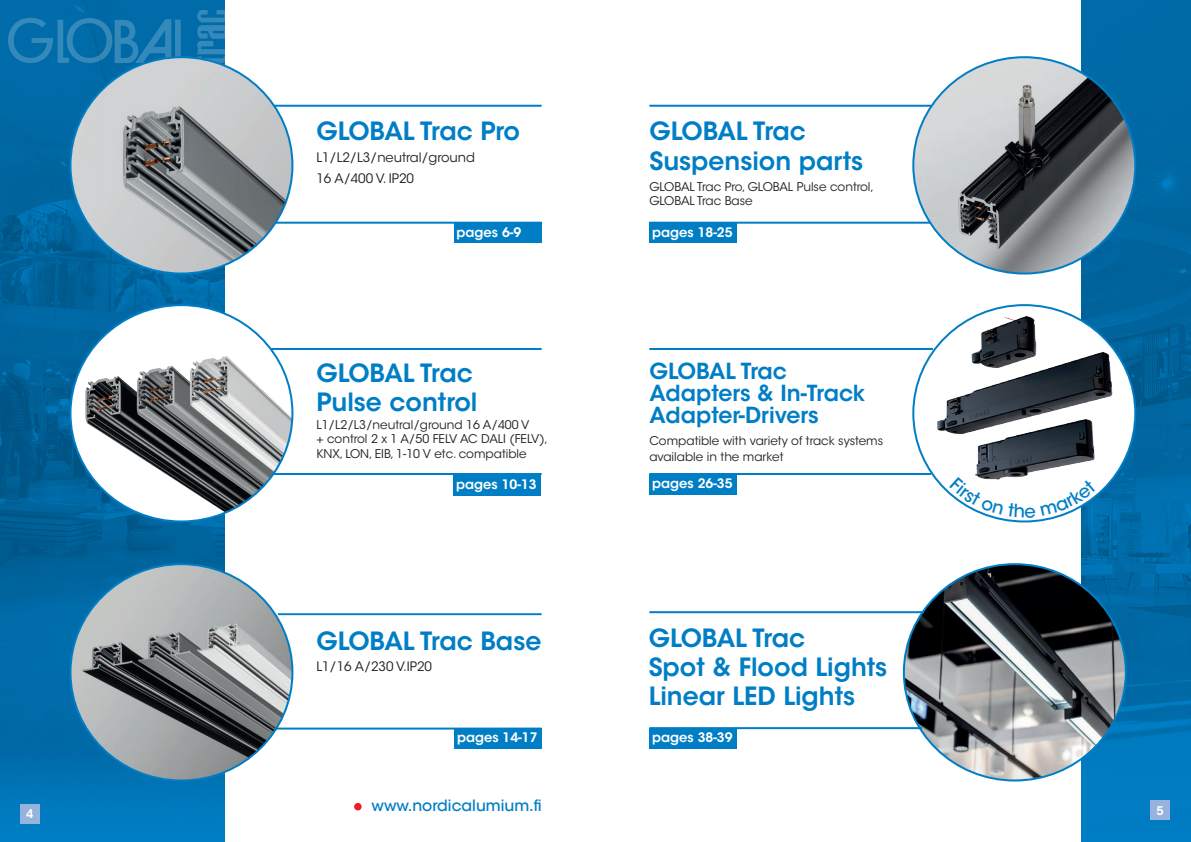
<style>
.page{position:relative;width:1191px;height:842px;background:#fff}
.page>*{position:absolute;margin:0;border:0;box-sizing:border-box;transform-origin:0 0}
.t1{font:600 25px/29px "ITC Avant Garde Std";color:#007ec5}
.t2{font:600 22px/22px "ITC Avant Garde Std";color:#007ec5}
.t3{font:500 15.5px "ITC Avant Garde Std";color:#007ec5}
.t4{font:600 13px "ITC Avant Garde Std";color:#fff}
.t5{font:13px/21.3px "ITC Avant Garde Std";color:#231f20}
.t6{font:12px/14.4px "ITC Avant Garde Std";color:#231f20}
.t7{font:600 12px "ITC Avant Garde Std";color:#fff}
</style>
<div class="page">
<img style="left:1081px;top:0;width:110px;height:842px">
<img style="left:0;top:0;width:224px;height:842px">
<hr style="left:263px;top:727px;width:278px;height:2px;background:#007ec5">
<hr style="left:271px;top:222px;width:270px;height:2px;background:#007ec5">
<hr style="left:271px;top:105px;width:270px;height:2px;background:#007ec5">
<hr style="left:271px;top:348px;width:270px;height:2px;background:#007ec5">
<hr style="left:278px;top:613px;width:263px;height:2px;background:#007ec5">
<div style="left:454px;top:223px;width:87px;height:20px;background:#007ec5"></div>
<div style="left:454px;top:728px;width:87px;height:20px;background:#007ec5"></div>
<hr style="left:271px;top:473px;width:270px;height:2px;background:#007ec5">
<div style="left:453px;top:475px;width:88px;height:20px;background:#007ec5"></div>
<img style="left:913px;top:57px;width:222px;height:217px">
<div style="left:70px;top:305px;width:222px;height:216px;background:#fff;border-radius:50%"></div>
<img style="left:70px;top:344px;width:222px;height:175px">
<img style="left:904px;top:564px;width:221px;height:216px">
<img style="left:70px;top:564px;width:222px;height:216px">
<hr style="left:649px;top:222px;width:282px;height:2px;background:#007ec5">
<hr style="left:649px;top:473px;width:282px;height:2px;background:#007ec5">
<hr style="left:649px;top:727px;width:273px;height:2px;background:#007ec5">
<hr style="left:649px;top:105px;width:282px;height:2px;background:#007ec5">
<hr style="left:649px;top:348px;width:284px;height:2px;background:#007ec5">
<hr style="left:649px;top:611px;width:275px;height:2px;background:#007ec5">
<div style="left:649px;top:223px;width:88px;height:20px;background:#007ec5"></div>
<div style="left:649px;top:474px;width:88px;height:20px;background:#007ec5"></div>
<div style="left:649px;top:728px;width:88px;height:20px;background:#007ec5"></div>
<svg style="left:8px;top:18px;width:178px;height:45px;background:#1476ae"></svg>
<svg style="left:192px;top:10px;width:33px;height:47px;background:#1979b1"></svg>
<div style="left:354px;top:803px;width:7px;height:7px;background:#ee1c28;border-radius:50%"></div>
<img style="left:918px;top:312px;width:223px;height:185px">
<img style="left:70px;top:57px;width:222px;height:217px">
<div style="left:1150px;top:800px;width:20px;height:20px;background:#95b3dd"></div>
<div style="left:20px;top:804px;width:20px;height:20px;background:#95b3dd"></div>
<svg style="left:916px;top:413px;width:215px;height:106px"></svg>
<h1 class="t1" style="left:316px;top:117px;width:205px">GLOBAL Trac Pro</h1>
<p class="t5" style="left:316px;top:147px;width:160px">L1/L2/L3/neutral/ground<br>16 A/400 V. IP20</p>
<h1 class="t1" style="left:649px;top:116px;width:215px;line-height:30px">GLOBAL Trac<br>Suspension parts</h1>
<p class="t6" style="left:649px;top:179px;width:226px">GLOBAL Trac Pro, GLOBAL Pulse control,<br>GLOBAL Trac Base</p>
<p class="t4" style="left:456px;top:224px;width:66px">pages 6-9</p>
<p class="t4" style="left:652px;top:224px;width:82px">pages 18-25</p>
<h1 class="t1" style="left:316px;top:358px;width:162px">GLOBAL Trac<br>Pulse control</h1>
<p class="t6" style="left:316px;top:417px;width:233px">L1/L2/L3/neutral/ground 16 A/400 V<br>+ control 2 x 1 A/50 FELV AC DALI (FELV),<br>KNX, LON, EIB, 1-10 V etc. compatible</p>
<h2 class="t2" style="left:649px;top:360px;width:217px">GLOBAL Trac<br>Adapters &amp; In-Track<br>Adapter-Drivers</h2>
<p class="t6" style="left:649px;top:433px;width:235px;line-height:16px">Compatible with variety of track systems available in the market</p>
<p class="t4" style="left:456px;top:476px;width:82px">pages 10-13</p>
<p class="t4" style="left:652px;top:475px;width:82px">pages 26-35</p>
<h1 class="t1" style="left:316px;top:626px;width:226px">GLOBAL Trac Base</h1>
<p class="t5" style="left:316px;top:656px;width:117px">L1/16 A/230 V.IP20</p>
<h1 class="t1" style="left:648px;top:623px;width:240px">GLOBAL Trac<br>Spot &amp; Flood Lights<br>Linear LED Lights</h1>
<p class="t4" style="left:457px;top:729px;width:82px">pages 14-17</p>
<p class="t4" style="left:652px;top:729px;width:82px">pages 38-39</p>
<p class="t3" style="left:371px;top:796px;width:172px">www.nordicalumium.fi</p>
<p class="t7" style="left:26px;top:806px;width:9px">4</p>
<p class="t7" style="left:1156px;top:803px;width:9px">5</p>
</div>
